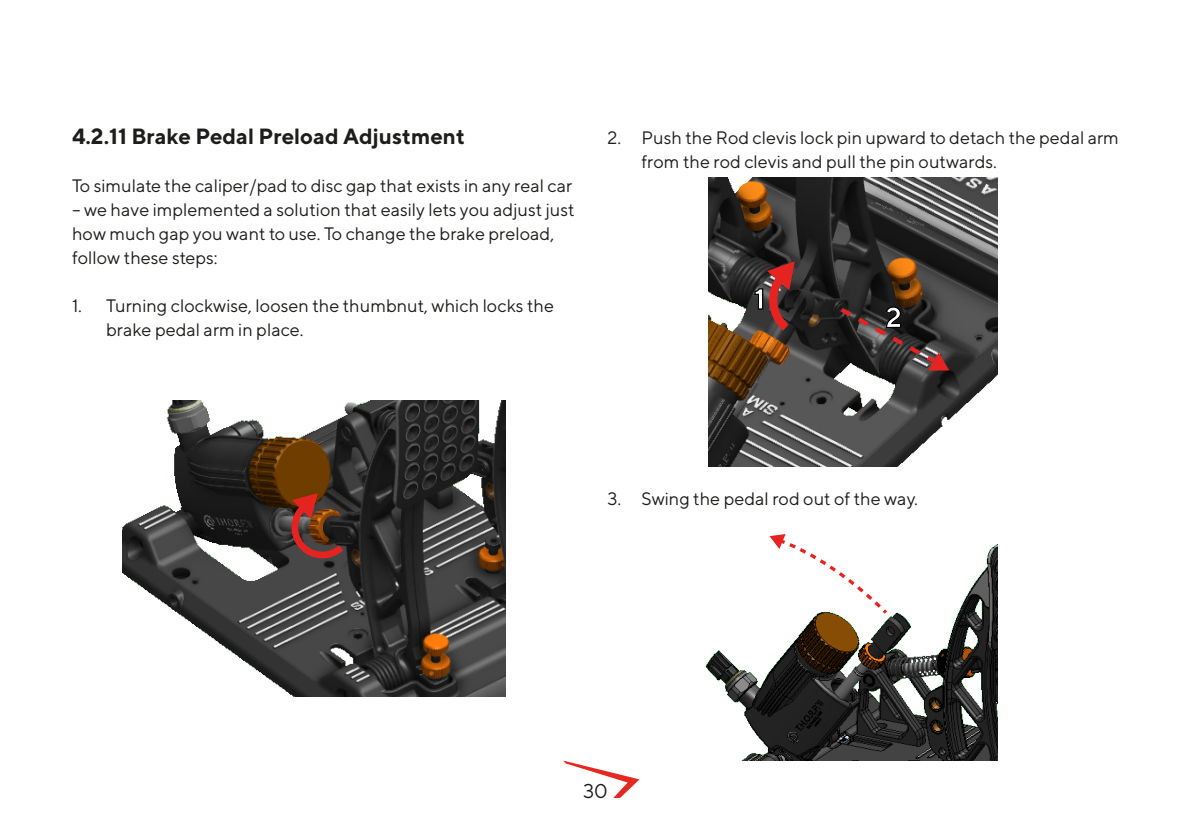
<style>
.page{position:relative;width:1191px;height:840px;background:#fff}
.page>*{position:absolute;margin:0;border:0;box-sizing:border-box;transform-origin:0 0}
.t1{font:700 28.8px "TT Norms";color:#fff}
.Underrubrik{font:700 22px "TT Norms";color:#1d1d1b}
.t2{font:20px "TT Norms";color:#1d1d1b}
.Brødtekst{font:18px/24px "TT Norms";color:#1d1d1b}
</style>
<div class="page">
<svg style="left:563px;top:760px;width:76px;height:37px"></svg>
<img style="left:123px;top:400px;width:382px;height:296px">
<svg style="left:282px;top:493px;width:68px;height:64px;background:#643327"></svg>
<img style="left:709px;top:178px;width:288px;height:288px">
<svg style="left:753px;top:261px;width:44px;height:78px;background:#64332f"></svg>
<img style="left:705px;top:544px;width:292px;height:216px">
<svg style="left:769px;top:534px;width:120px;height:81px"></svg>
<svg style="left:836px;top:304px;width:113px;height:66px;background:#3b3030"></svg>
<p class="Underrubrik" style="left:72px;top:122px;width:394px">4.2.11 Brake Pedal Preload Adjustment</p>
<p class="Brødtekst" style="left:72px;top:173px;width:502px">To simulate the caliper/pad to disc gap that exists in any real car</p>
<p class="Brødtekst" style="left:72px;top:197px;width:504px">– we have implemented a solution that easily lets you adjust just how much gap you want to use. To change the brake preload, follow these steps:</p>
<p class="Brødtekst" style="left:106px;top:293px;width:449px;text-indent:-34px">1. Turning clockwise, loosen the thumbnut, which locks the brake pedal arm in place.</p>
<p class="Brødtekst" style="left:607px;top:125px;width:513px">2. Push the Rod clevis lock pin upward to detach the pedal arm</p>
<p class="Brødtekst" style="left:641px;top:149px;width:357px">from the rod clevis and pull the pin outwards.</p>
<p class="t1" style="left:753px;top:280px;width:13px">1</p>
<p class="Brødtekst" style="left:607px;top:485px;width:312px">3. Swing the pedal rod out of the way.</p>
<p class="t2" style="left:583px;top:778px;width:26px">30</p>
</div>
